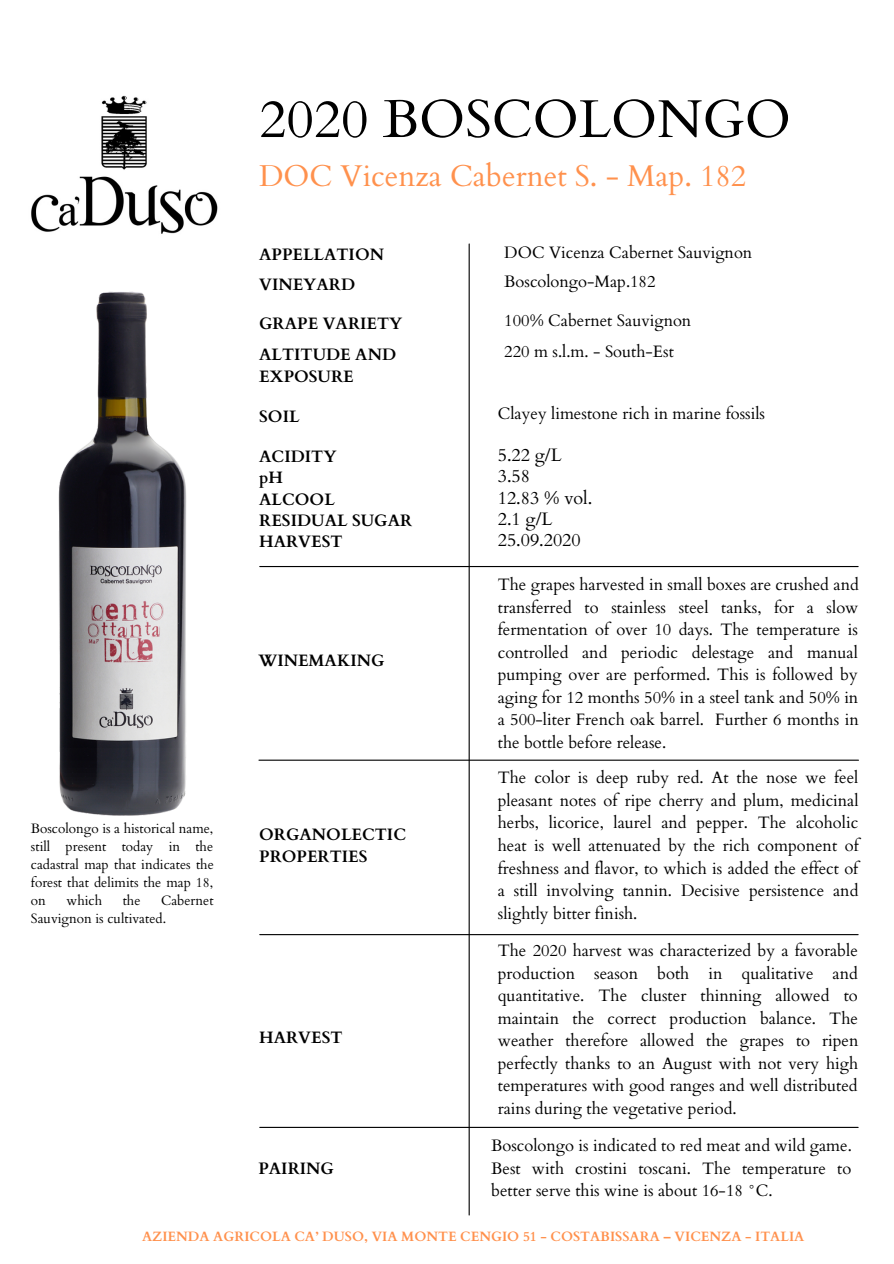
<style>
.page{position:relative;width:894px;height:1264px;background:#fff}
.page>*{position:absolute;margin:0;border:0;box-sizing:border-box;transform-origin:0 0}
.t1{font:53.25px "Cardo";color:#000}
.t2{font:30px "Cardo";color:#ff914d}
.t3{font:18px/21.1px "Cardo";color:#000}
.t4{font:16.5px/22.5px "Cardo";color:#000;text-align:justify}
.t5{font:700 16.5px/21.1px "Cardo";color:#000}
.t6{font:13.5px/18px "Cardo";color:#000;text-align:justify}
.t7{font:700 13.5px "Cardo";color:#ff914d}
</style>
<div class="page">
<img style="left:31px;top:95px;width:187px;height:139px">
<img style="left:58px;top:291px;width:129px;height:525px">
<hr style="left:260px;top:566px;width:597px;height:1px;background:#000">
<hr style="left:468px;top:244px;width:1px;height:970px;background:#000">
<hr style="left:259px;top:759px;width:599px;height:1px;background:#000">
<hr style="left:260px;top:934px;width:597px;height:1px;background:#000">
<hr style="left:260px;top:1126px;width:597px;height:1px;background:#000">
<h1 class="t1" style="left:259px;top:84px;width:533px">2020 BOSCOLONGO</h1>
<h2 class="t2" style="left:259px;top:157px;width:488px">DOC Vicenza Cabernet S. - Map. 182</h2>
<p class="t5" style="left:259px;top:240px;width:126px;line-height:30px">APPELLATION<br>VINEYARD</p>
<p class="t5" style="left:259px;top:308px;width:145px;line-height:30.9px">GRAPE VARIETY<br>ALTITUDE AND</p>
<p class="t5" style="left:259px;top:366px;width:96px">EXPOSURE</p>
<p class="t5" style="left:259px;top:406px;width:42px">SOIL</p>
<p class="t5" style="left:259px;top:446px;width:154px">ACIDITY<br>pH<br>ALCOOL<br>RESIDUAL SUGAR<br>HARVEST</p>
<p class="t5" style="left:258px;top:650px;width:128px">WINEMAKING</p>
<p class="t6" style="left:31px;top:819px;width:184px">Boscolongo is a historical name, still present today in the cadastral map that indicates the forest that delimits the map 18, on</p>
<p class="t6" style="left:31px;top:891px;width:184px;text-indent:130px">Cabernet<br>Sauvignon is cultivated.</p>
<p class="t6" style="left:66px;top:891px;width:37px">which</p>
<p class="t6" style="left:123px;top:891px;width:19px">the</p>
<p class="t5" style="left:259px;top:823px;width:148px;line-height:22.5px">ORGANOLECTIC<br>PROPERTIES</p>
<p class="t5" style="left:259px;top:1027px;width:85px">HARVEST</p>
<p class="t5" style="left:258px;top:1157px;width:77px">PAIRING</p>
<p class="t4" style="left:504px;top:237px;width:249px;line-height:30px">DOC Vicenza Cabernet Sauvignon<br>Boscolongo-Map.182</p>
<p class="t4" style="left:504px;top:309px;width:188px">100% Cabernet Sauvignon</p>
<p class="t4" style="left:504px;top:340px;width:171px">220 m s.l.m. - South-Est</p>
<p class="t4" style="left:497px;top:402px;width:269px">Clayey limestone rich in marine fossils</p>
<p class="t3" style="left:497px;top:445px;width:96px">5.22 g/L<br>3.58<br>12.83 % vol.<br>2.1 g/L<br>25.09.2020</p>
<p class="t4" style="left:497px;top:574px;width:362px">The grapes harvested in small boxes are crushed and transferred to stainless steel tanks, for a slow fermentation of over 10 days. The temperature is controlled and periodic delestage and manual pumping over are performed. This is followed by aging for 12 months 50% in a steel tank and 50% in a 500-liter French oak barrel. Further 6 months in the bottle before release.</p>
<p class="t4" style="left:497px;top:767px;width:362px">The color is deep ruby red. At the nose we feel pleasant notes of ripe cherry and plum, medicinal herbs, licorice, laurel and pepper. The alcoholic heat is well attenuated by the rich component of freshness and flavor, to which is added the effect of a still involving tannin. Decisive persistence and slightly bitter finish.</p>
<p class="t4" style="left:497px;top:939px;width:362px">The 2020 harvest was characterized by a favorable production season both in qualitative and quantitative. The cluster thinning allowed to maintain the correct production balance. The weather therefore allowed the grapes to ripen perfectly thanks to an August with not very high temperatures with good ranges and well distributed rains during the vegetative period.</p>
<p class="t4" style="left:491px;top:1134px;width:362px">Boscolongo is indicated to red meat and wild game.<br>Best with crostini toscani. The temperature to better serve this wine is about 16-18 °C.</p>
<p class="t7" style="left:142px;top:1227px;width:663px">AZIENDA AGRICOLA CA’ DUSO, VIA MONTE CENGIO 51 - COSTABISSARA – VICENZA - ITALIA</p>
</div>
